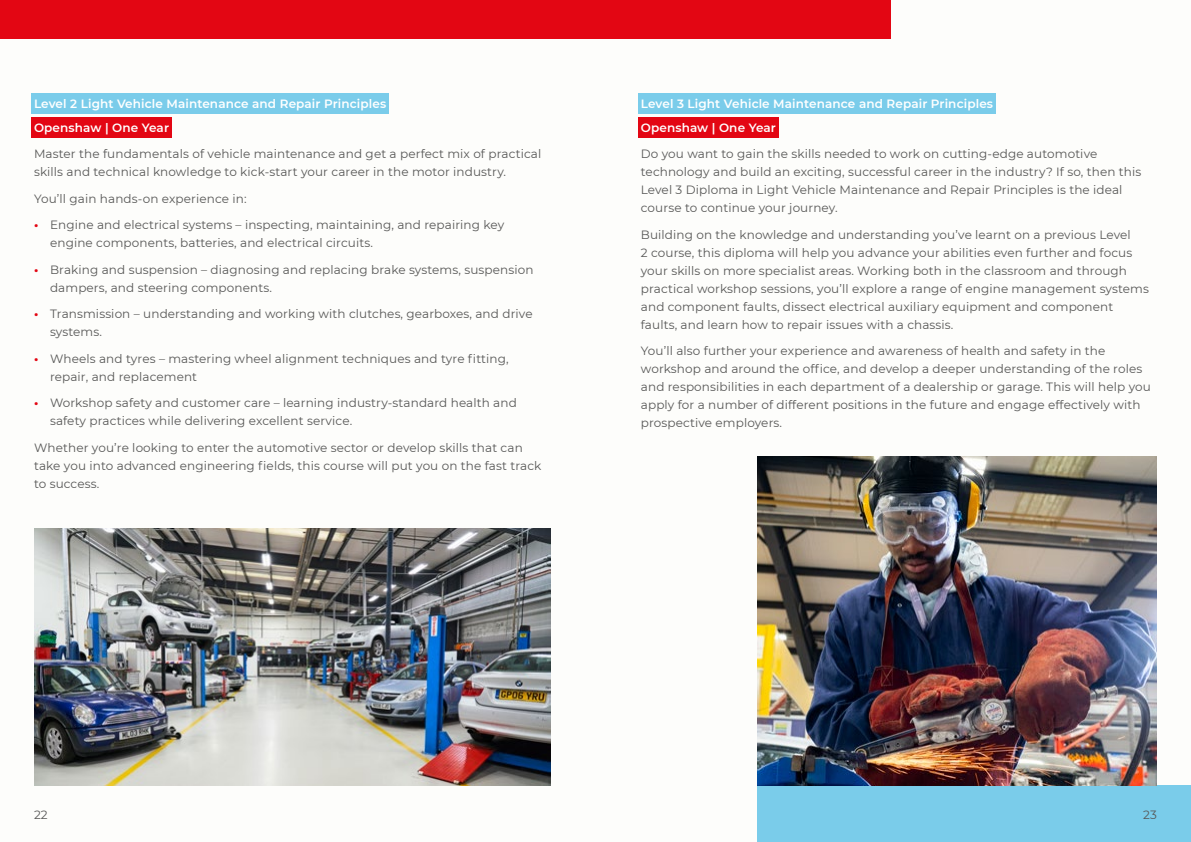
<style>
.page{position:relative;width:1191px;height:842px;background:#fff}
.page>*{position:absolute;margin:0;border:0;box-sizing:border-box;transform-origin:0 0}
.Body_Copy{font:12px/18px "Montserrat";letter-spacing:.01em;color:#575756}
.Level_Course_Title{font:600 12px "Montserrat";letter-spacing:.01em;color:#fff}
.Location_Year_Title{font:600 12px "Montserrat";letter-spacing:.01em;color:#fff}
.s1{font-weight:700;color:#e30613}
</style>
<div class="page">
<div style="left:0;top:0;width:595px;height:842px;background:#fdfdfb"></div>
<div style="left:595px;top:0;width:596px;height:842px;background:#fdfdfb"></div>
<div style="left:757px;top:785px;width:434px;height:57px;background:#7accea"></div>
<div style="left:0;top:0;width:890px;height:38px;background:#e30613"></div>
<img style="left:34px;top:529px;width:516px;height:256px">
<div style="left:31px;top:94px;width:358px;height:20px;background:#7accea"></div>
<div style="left:31px;top:117px;width:141px;height:21px;background:#e30613"></div>
<div style="left:638px;top:94px;width:357px;height:20px;background:#7accea"></div>
<div style="left:638px;top:117px;width:140px;height:21px;background:#e30613"></div>
<img style="left:757px;top:456px;width:400px;height:329px">
<p class="Level_Course_Title" style="left:34px;top:95px;width:354px">Level 2 Light Vehicle Maintenance and Repair Principles</p>
<p class="Location_Year_Title" style="left:34px;top:119px;width:137px">Openshaw | One Year</p>
<p class="Body_Copy" style="left:34px;top:144px;width:509px">Master the fundamentals of vehicle maintenance and get a perfect mix of practical skills and technical knowledge to kick-start your career in the motor industry.</p>
<p class="Body_Copy" style="left:34px;top:189px;width:214px">You’ll gain hands-on experience in:</p>
<p class="Body_Copy" style="left:50px;top:215px;width:456px;text-indent:-16px"><span class="s1">•</span> Engine and electrical systems – inspecting, maintaining, and repairing key engine components, batteries, and electrical circuits.</p>
<p class="Body_Copy" style="left:50px;top:260px;width:485px;text-indent:-16px"><span class="s1">•</span> Braking and suspension – diagnosing and replacing brake systems, suspension dampers, and steering components.</p>
<p class="Body_Copy" style="left:50px;top:304px;width:484px;text-indent:-16px"><span class="s1">•</span> Transmission – understanding and working with clutches, gearboxes, and drive systems.</p>
<p class="Body_Copy" style="left:50px;top:349px;width:460px;text-indent:-16px"><span class="s1">•</span> Wheels and tyres – mastering wheel alignment techniques and tyre fitting, repair, and replacement</p>
<p class="Body_Copy" style="left:50px;top:394px;width:468px;text-indent:-16px"><span class="s1">•</span> Workshop safety and customer care – learning industry-standard health and safety practices while delivering excellent service.</p>
<p class="Body_Copy" style="left:34px;top:438px;width:509px">Whether you’re looking to enter the automotive sector or develop skills that can take you into advanced engineering fields, this course will put you on the fast track to success.</p>
<p class="Level_Course_Title" style="left:641px;top:95px;width:354px">Level 3 Light Vehicle Maintenance and Repair Principles</p>
<p class="Location_Year_Title" style="left:641px;top:119px;width:137px">Openshaw | One Year</p>
<p class="Body_Copy" style="left:641px;top:144px;width:502px">Do you want to gain the skills needed to work on cutting-edge automotive technology and build an exciting, successful career in the industry? If so, then this Level 3 Diploma in Light Vehicle Maintenance and Repair Principles is the ideal course to continue your journey.</p>
<p class="Body_Copy" style="left:641px;top:225px;width:509px">Building on the knowledge and understanding you’ve learnt on a previous Level<br>2 course, this diploma will help you advance your abilities even further and focus your skills on more specialist areas. Working both in the classroom and through practical workshop sessions, you’ll explore a range of engine management systems and component faults, dissect electrical auxiliary equipment and component faults, and learn how to repair issues with a chassis.</p>
<p class="Body_Copy" style="left:641px;top:341px;width:511px">You’ll also further your experience and awareness of health and safety in the workshop and around the office, and develop a deeper understanding of the roles and responsibilities in each department of a dealership or garage. This will help you apply for a number of different positions in the future and engage effectively with prospective employers.</p>
<p class="Body_Copy" style="left:34px;top:806px;width:15px">22</p>
<p class="Body_Copy" style="left:1143px;top:806px;width:15px">23</p>
</div>
